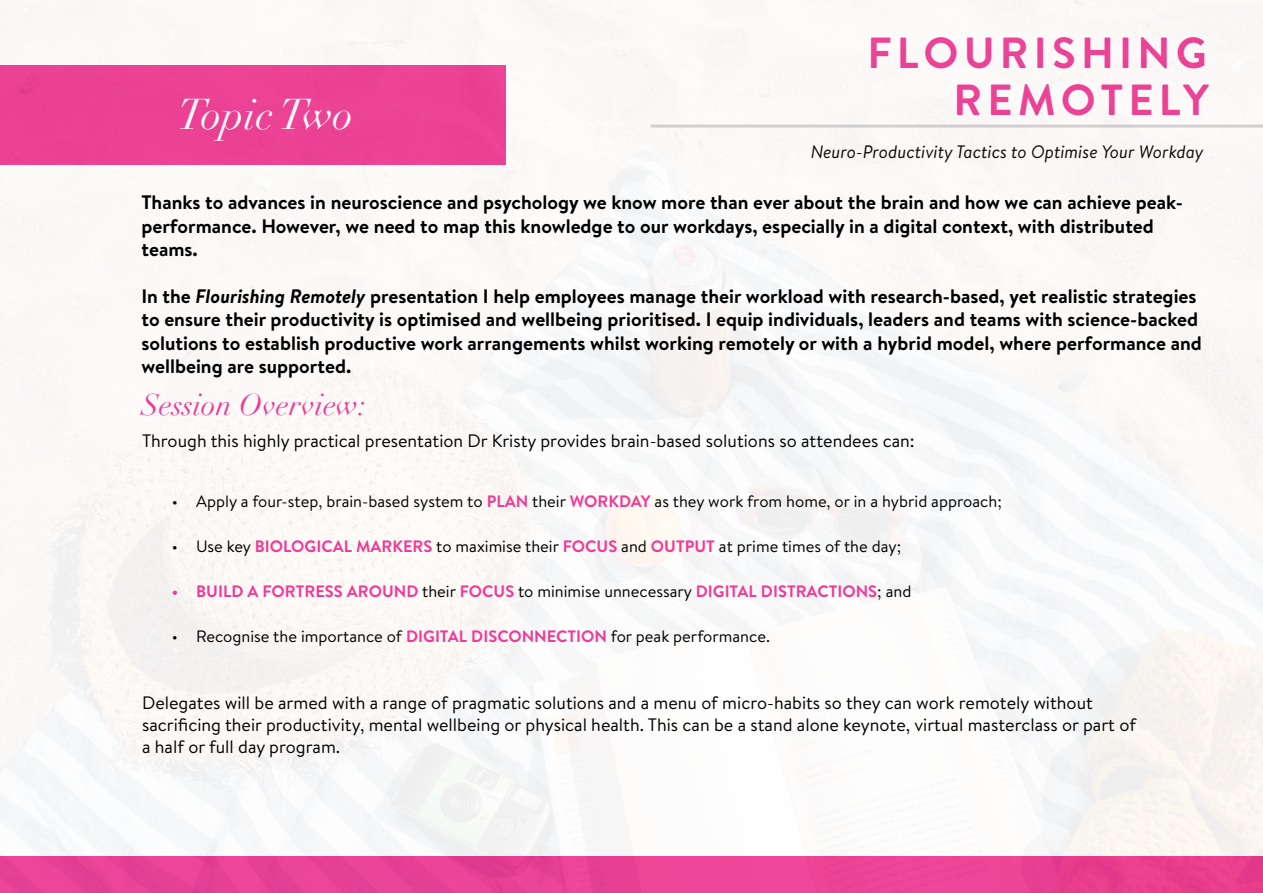
<style>
.page{position:relative;width:1263px;height:893px;background:#fff}
.page>*{position:absolute;margin:0;border:0;box-sizing:border-box;transform-origin:0 0}
.t1{font:700 43.5px/46.5px "Brandon Text";letter-spacing:.12em;color:#ee3b95;text-align:right}
.t2{font:italic 42px "Didot";letter-spacing:-.005em;color:#fff}
.t3{font:italic 30px "Didot";color:#ee3b95}
.t4{font:700 19.5px/23.4px "Brandon Text";color:#000}
.t5{font:18px/21.6px "Brandon Text";color:#000}
.t6{font:italic 18px "Brandon Text";color:#000}
.t7{font:16.5px "Brandon Text";color:#000}
.t8{font:700 16.5px "Brandon Text";color:#ee3b95}
.s1{font-style:italic}
.s2{font-weight:700;color:#ee3b95}
.s3{font-weight:400;color:#000}
</style>
<div class="page">
<img style="left:0;top:0;width:1263px;height:893px">
<h2 class="t2" style="left:178px;top:88px;width:177px">Topic Two</h2>
<h1 class="t1" style="left:867px;top:29px;width:343px">FLOURISHING<br>REMOTELY</h1>
<p class="t6" style="left:811px;top:139px;width:394px">Neuro-Productivity Tactics to Optimise Your Workday</p>
<p class="t4" style="left:141px;top:190px;width:1043px">Thanks to advances in neuroscience and psychology we know more than ever about the brain and how we can achieve peak&shy;performance. However, we need to map this knowledge to our workdays, especially in a digital context, with distributed teams.</p>
<p class="t4" style="left:141px;top:284px;width:1062px">In the <span class="s1">Flourishing Remotely</span> presentation I help employees manage their workload with research-based, yet realistic strategies to ensure their productivity is optimised and wellbeing prioritised. I equip individuals, leaders and teams with science-backed solutions to establish productive work arrangements whilst working remotely or with a hybrid model, where performance and wellbeing are supported.</p>
<h3 class="t3" style="left:141px;top:386px;width:226px">Session Overview:</h3>
<p class="t5" style="left:142px;top:429px;width:774px">Through this highly practical presentation Dr Kristy provides brain-based solutions so attendees can:</p>
<p class="t7" style="left:172px;top:489px;width:831px">• Apply a four-step, brain-based system to <span class="s2">PLAN</span> their <span class="s2">WORKDAY</span> as they work from home, or in a hybrid approach;</p>
<p class="t7" style="left:172px;top:535px;width:731px">• Use key <span class="s2">BIOLOGICAL MARKERS</span> to maximise their <span class="s2">FOCUS</span> and <span class="s2">OUTPUT</span> at prime times of the day;</p>
<p class="t8" style="left:172px;top:580px;width:741px">• BUILD A FORTRESS AROUND <span class="s3">their</span> FOCUS <span class="s3">to minimise unnecessary</span> DIGITAL DISTRACTIONS<span class="s3">; and</span></p>
<p class="t7" style="left:172px;top:625px;width:600px">• Recognise the importance of <span class="s2">DIGITAL DISCONNECTION</span> for peak performance.</p>
<p class="t5" style="left:142px;top:692px;width:995px">Delegates will be armed with a range of pragmatic solutions and a menu of micro-habits so they can work remotely without sacrificing their productivity, mental wellbeing or physical health. This can be a stand alone keynote, virtual masterclass or part of a half or full day program.</p>
</div>
